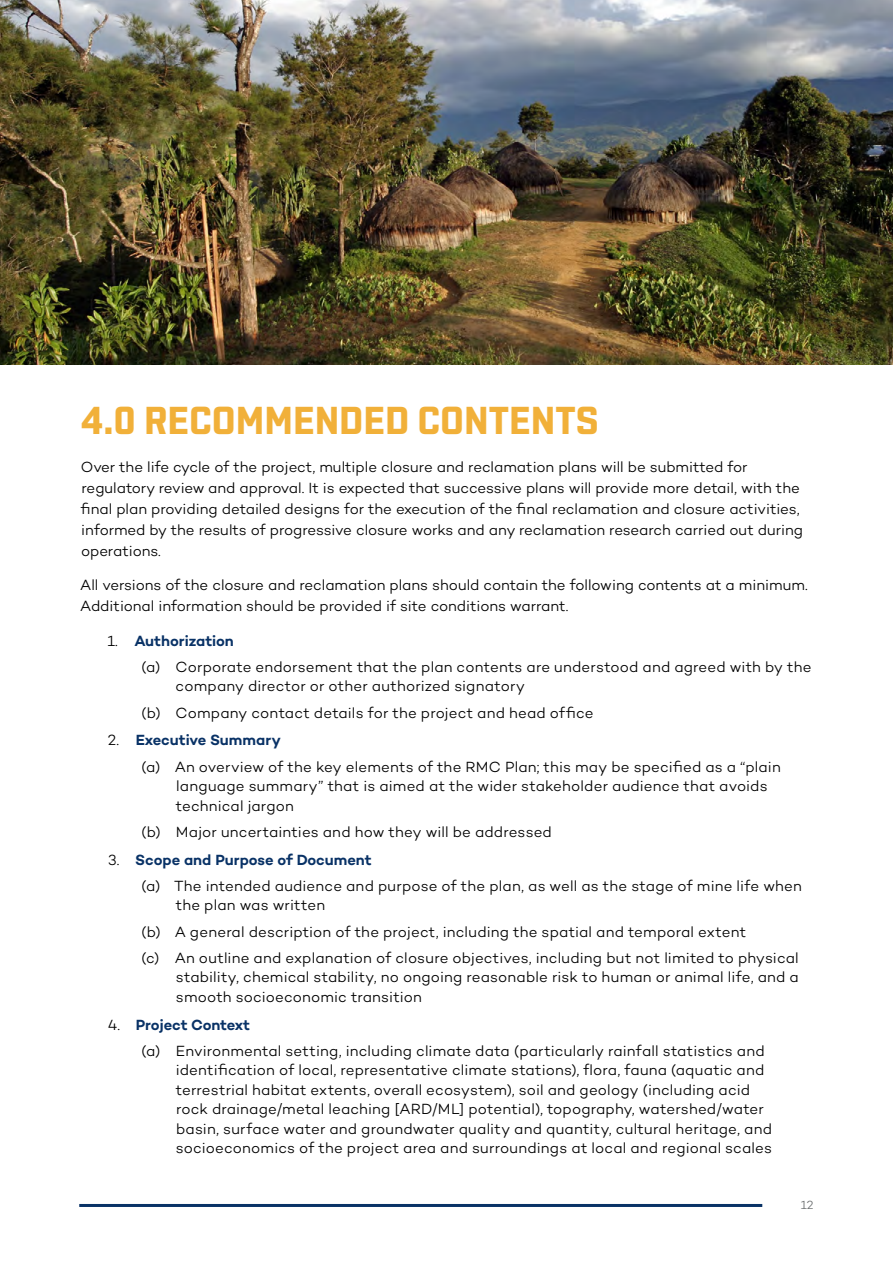
<style>
.page{position:relative;width:893px;height:1263px;background:#fff}
.page>*{position:absolute;margin:0;border:0;box-sizing:border-box;transform-origin:0 0}
.t1{font:700 39px "Shentox";color:#f1b039}
.t2{font:300 15px/26.2px "Campton";letter-spacing:.005em;color:#000}
.t3{font:300 12px "Campton";color:#696c6d}
.s1{font-weight:600;color:#093266}
</style>
<div class="page">
<hr style="left:79px;top:1204px;width:683px;height:3px;background:#093266">
<img style="left:0;top:0;width:893px;height:365px">
<h1 class="t1" style="left:81px;top:398px;width:519px">4.0 RECOMMENDED CONTENTS</h1>
<p class="t2" style="left:81px;top:456px;width:724px;line-height:21px">Over the life cycle of the project, multiple closure and reclamation plans will be submitted for regulatory review and approval. It is expected that successive plans will provide more detail, with the final plan providing detailed designs for the execution of the final reclamation and closure activities, informed by the results of progressive closure works and any reclamation research carried out during operations.</p>
<p class="t2" style="left:80px;top:574px;width:729px;line-height:21px">All versions of the closure and reclamation plans should contain the following contents at a minimum.<br>Additional information should be provided if site conditions warrant.</p>
<p class="t2" style="left:142px;top:627px;width:671px;text-indent:-34px">1. <span class="s1">Authorization<br></span>(a) Corporate endorsement that the plan contents are understood and agreed with by the</p>
<p class="t2" style="left:142px;top:673px;width:454px;text-indent:34px">company director or other authorized signatory<br>(b) Company contact details for the project and head office</p>
<p class="t2" style="left:142px;top:727px;width:641px;text-indent:-34px">2. <span class="s1">Executive Summary<br></span>(a) An overview of the key elements of the RMC Plan; this may be specified as a “plain</p>
<p class="t2" style="left:176px;top:776px;width:593px;line-height:19.5px">language summary” that is aimed at the wider stakeholder audience that avoids technical jargon</p>
<p class="t2" style="left:142px;top:818px;width:412px">(b) Major uncertainties and how they will be addressed</p>
<p class="t2" style="left:142px;top:846px;width:662px;text-indent:-33px">3. <span class="s1">Scope and Purpose of Document<br></span>(a) The intended audience and purpose of the plan, as well as the stage of mine life when</p>
<p class="t2" style="left:142px;top:892px;width:659px;text-indent:34px">the plan was written<br>(b) A general description of the project, including the spatial and temporal extent<br>(c) An outline and explanation of closure objectives, including but not limited to physical</p>
<p class="t2" style="left:176px;top:967px;width:624px;line-height:19.5px">stability, chemical stability, no ongoing reasonable risk to human or animal life, and a smooth socioeconomic transition</p>
<p class="t2" style="left:142px;top:1011px;width:625px;text-indent:-34px">4. <span class="s1">Project Context<br></span>(a) Environmental setting, including climate data (particularly rainfall statistics and</p>
<p class="t2" style="left:176px;top:1060px;width:598px;line-height:19.5px">identification of local, representative climate stations), flora, fauna (aquatic and terrestrial habitat extents, overall ecosystem), soil and geology (including acid rock drainage/metal leaching [ARD/ML] potential), topography, watershed/water basin, surface water and groundwater quality and quantity, cultural heritage, and socioeconomics of the project area and surroundings at local and regional scales</p>
<p class="t3" style="left:801px;top:1197px;width:14px">12</p>
</div>
